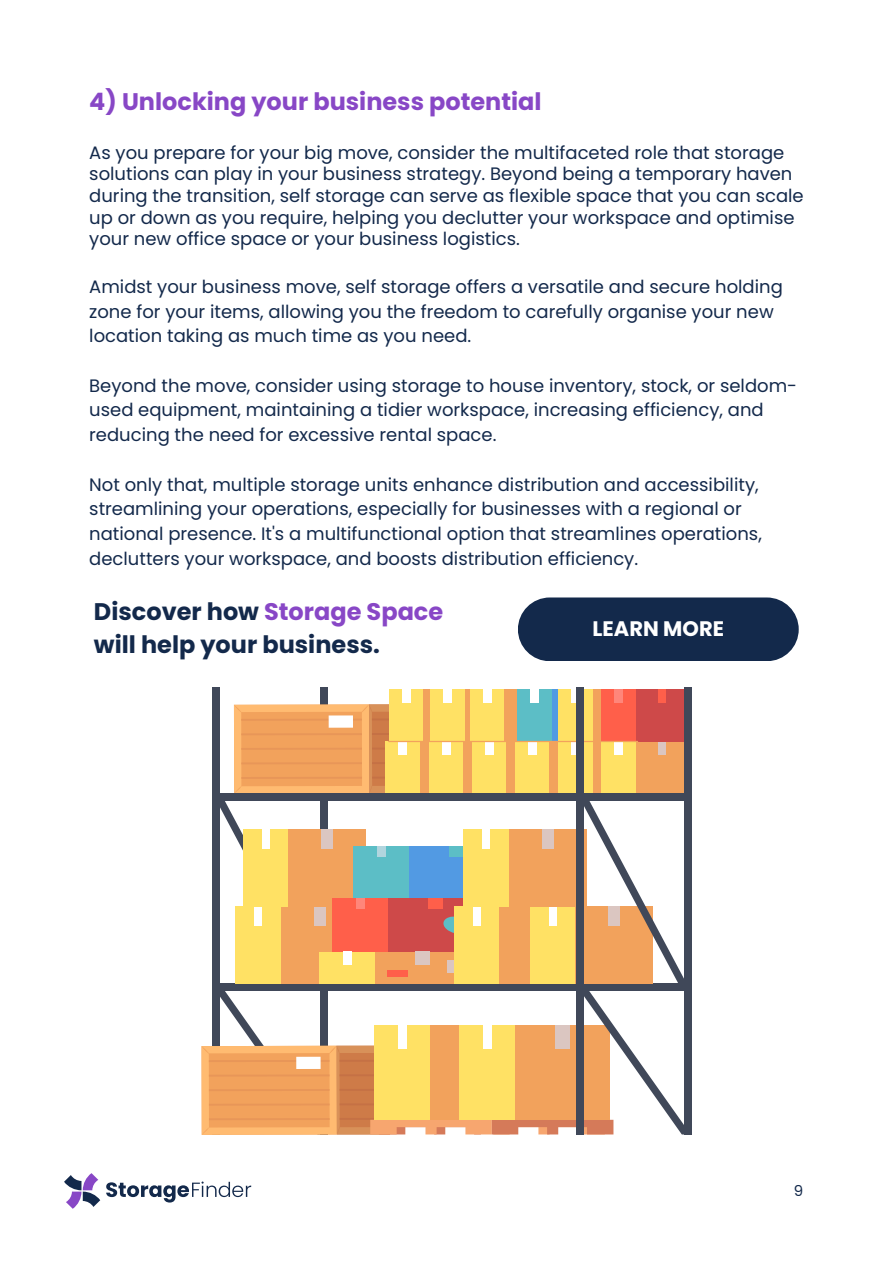
<style>
.page{position:relative;width:893px;height:1264px;background:#fff}
.page>*{position:absolute;margin:0;border:0;box-sizing:border-box;transform-origin:0 0}
.t1{font:700 24px/32.5px "Poppins";color:#13294b}
.t2{font:700 24px "Poppins";color:#8847c6}
.t3{font:700 21px "Poppins";color:#fff}
.t4{font:18px/24.8px "Poppins";color:#13294b}
.t5{font:15px "Poppins";color:#13294b}
.s1{color:#8847c6}
</style>
<div class="page">
<div style="left:518px;top:597px;width:280px;height:64px;background:#13294b;border-radius:32px"></div>
<svg style="left:64px;top:1173px;width:36px;height:35px"></svg>
<svg style="left:106px;top:1181px;width:145px;height:21px"></svg>
<div style="left:320px;top:687px;width:7px;height:447px;background:#404859"></div>
<div style="left:389px;top:689px;width:34px;height:52px;background:#ffe164"></div>
<div style="left:423px;top:689px;width:52px;height:52px;background:#f2a25c"></div>
<div style="left:402px;top:689px;width:8px;height:13px;background:#fff"></div>
<div style="left:430px;top:689px;width:35px;height:52px;background:#ffe164"></div>
<div style="left:443px;top:689px;width:9px;height:13px;background:#fff"></div>
<div style="left:469px;top:689px;width:35px;height:52px;background:#ffe164"></div>
<div style="left:504px;top:689px;width:51px;height:52px;background:#f2a25c"></div>
<div style="left:482px;top:689px;width:9px;height:13px;background:#fff"></div>
<div style="left:517px;top:689px;width:35px;height:52px;background:#5cbec6"></div>
<div style="left:552px;top:689px;width:51px;height:52px;background:#529ae3"></div>
<div style="left:530px;top:689px;width:9px;height:13px;background:#fff"></div>
<div style="left:558px;top:689px;width:35px;height:52px;background:#ffe164"></div>
<div style="left:593px;top:689px;width:51px;height:52px;background:#f2a25c"></div>
<div style="left:571px;top:689px;width:9px;height:13px;background:#fff"></div>
<div style="left:601px;top:689px;width:35px;height:52px;background:#ff5f4a"></div>
<div style="left:636px;top:689px;width:51px;height:52px;background:#ce4949"></div>
<div style="left:658px;top:689px;width:7px;height:13px;background:#ff5f4a"></div>
<div style="left:614px;top:689px;width:9px;height:13px;background:#ff867a"></div>
<div style="left:213px;top:687px;width:7px;height:447px;background:#404859"></div>
<div style="left:576px;top:687px;width:8px;height:447px;background:#404859"></div>
<div style="left:684px;top:687px;width:7px;height:447px;background:#404859"></div>
<svg style="left:201px;top:704px;width:483px;height:430px"></svg>
<p class="t2" style="left:89px;top:85px;width:454px">4) Unlocking your business potential</p>
<p class="t4" style="left:89px;top:142px;width:716px;line-height:21.6px">As you prepare for your big move, consider the multifaceted role that storage solutions can play in your business strategy. Beyond being a temporary haven during the transition, self storage can serve as flexible space that you can scale up or down as you require, helping you declutter your workspace and optimise your new office space or your business logistics.</p>
<p class="t4" style="left:89px;top:274px;width:695px">Amidst your business move, self storage offers a versatile and secure holding zone for your items, allowing you the freedom to carefully organise your new location taking as much time as you need.</p>
<p class="t4" style="left:89px;top:373px;width:709px">Beyond the move, consider using storage to house inventory, stock, or seldom&shy;used equipment, maintaining a tidier workspace, increasing efficiency, and reducing the need for excessive rental space.</p>
<p class="t4" style="left:89px;top:472px;width:674px">Not only that, multiple storage units enhance distribution and accessibility, streamlining your operations, especially for businesses with a regional or national presence. It's a multifunctional option that streamlines operations, declutters your workspace, and boosts distribution efficiency.</p>
<p class="t1" style="left:94px;top:595px;width:351px">Discover how <span class="s1">Storage Space </span>will help your business.</p>
<p class="t3" style="left:592px;top:613px;width:133px">LEARN MORE</p>
<p class="t5" style="left:793px;top:1180px;width:11px">9</p>
</div>
